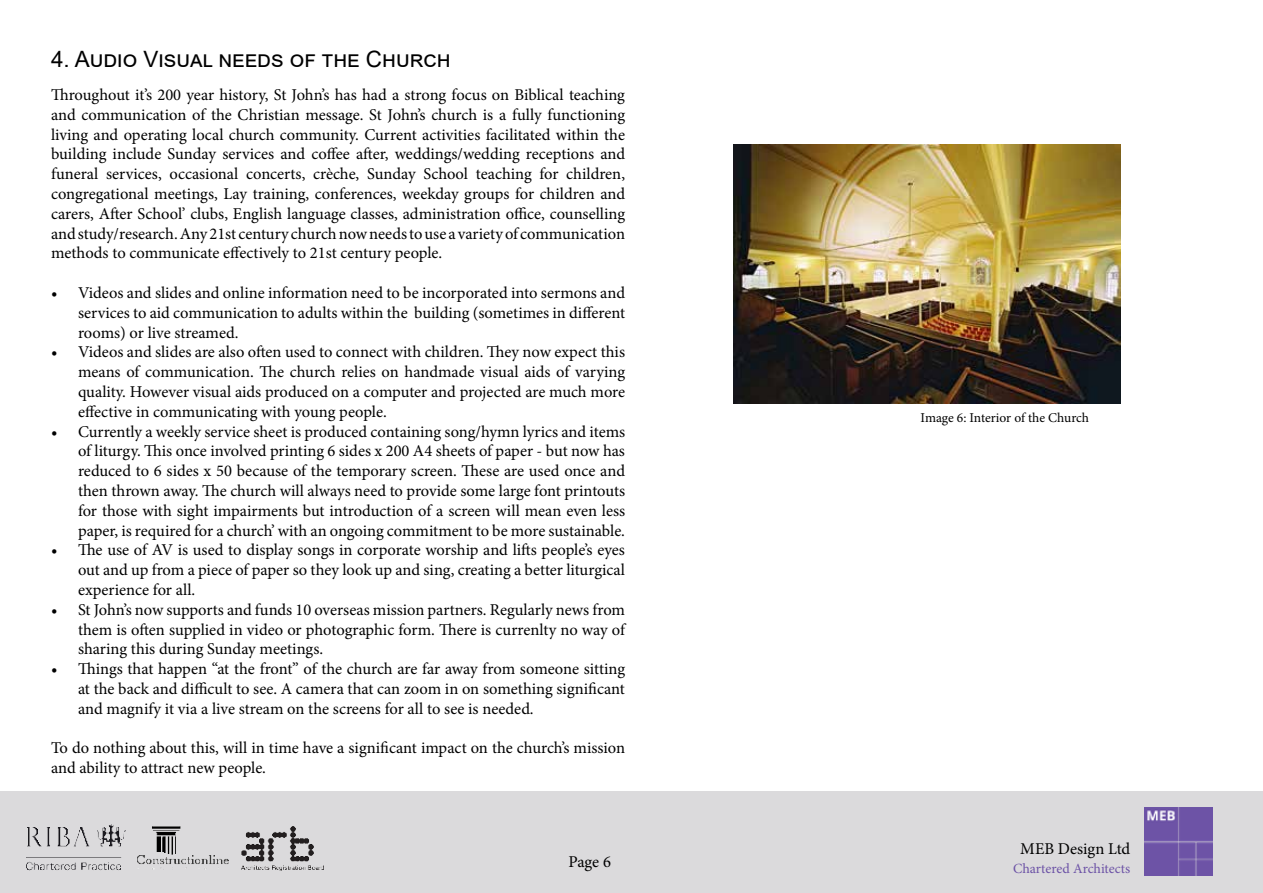
<style>
.page{position:relative;width:1263px;height:893px;background:#fff}
.page>*{position:absolute;margin:0;border:0;box-sizing:border-box;transform-origin:0 0}
.t1{font:22.5px "Arial";color:#000}
.t2{font:16.5px/19.8px "Minion Pro";color:#000;text-align:justify}
.t3{font:14.1px "Minion Pro";letter-spacing:-.005em;color:#6c52a6}
.t4{font:13.5px "Minion Pro";letter-spacing:-.005em;color:#000}
</style>
<div class="page">
<div style="left:0;top:791px;width:1263px;height:102px;background:#dbdadc"></div>
<img style="left:1144px;top:808px;width:68px;height:68px">
<img style="left:26px;top:824px;width:298px;height:47px">
<img style="left:733px;top:145px;width:387px;height:258px">
<h1 class="t1" style="left:51px;top:44px;width:401px">4. Audio Visual needs of the Church</h1>
<p class="t2" style="left:51px;top:85px;width:576px">Throughout it’s 200 year history, St John’s has had a strong focus on Biblical teaching and communication of the Christian message. St John’s church is a fully functioning living and operating local church community. Current activities facilitated within the building include Sunday services and coffee after, weddings/wedding receptions and funeral services, occasional concerts, crèche, Sunday School teaching for children, congregational meetings, Lay training, conferences, weekday groups for children and carers, After School’ clubs, English language classes, administration office, counselling and study/research. Any 21st century church now needs to use a variety of communication methods to communicate effectively to 21st century people.</p>
<p class="t2" style="left:78px;top:283px;width:549px;text-indent:-27px">• Videos and slides and online information need to be incorporated into sermons and services to aid communication to adults within the building (sometimes in different rooms) or live streamed.</p>
<p class="t2" style="left:78px;top:342px;width:549px;text-indent:-27px">• Videos and slides are also often used to connect with children. They now expect this means of communication. The church relies on handmade visual aids of varying quality. However visual aids produced on a computer and projected are much more effective in communicating with young people.</p>
<p class="t2" style="left:78px;top:421px;width:549px;text-indent:-27px">• Currently a weekly service sheet is produced containing song/hymn lyrics and items of liturgy. This once involved printing 6 sides x 200 A4 sheets of paper - but now has reduced to 6 sides x 50 because of the temporary screen. These are used once and then thrown away. The church will always need to provide some large font printouts for those with sight impairments but introduction of a screen will mean even less paper, is required for a church’ with an ongoing commitment to be more sustainable.</p>
<p class="t2" style="left:78px;top:540px;width:549px;text-indent:-27px">• The use of AV is used to display songs in corporate worship and lifts people’s eyes out and up from a piece of paper so they look up and sing, creating a better liturgical experience for all.</p>
<p class="t2" style="left:78px;top:600px;width:548px;text-indent:-27px">• St John’s now supports and funds 10 overseas mission partners. Regularly news from them is often supplied in video or photographic form. There is currenlty no way of sharing this during Sunday meetings.</p>
<p class="t2" style="left:78px;top:659px;width:549px;text-indent:-27px">• Things that happen “at the front” of the church are far away from someone sitting at the back and difficult to see. A camera that can zoom in on something significant and magnify it via a live stream on the screens for all to see is needed.</p>
<p class="t2" style="left:51px;top:738px;width:576px">To do nothing about this, will in time have a significant impact on the church’s mission and ability to attract new people.</p>
<p class="t2" style="left:568px;top:852px;width:44px">Page 6</p>
<p class="t4" style="left:921px;top:409px;width:170px">Image 6: Interior of the Church</p>
<p class="t2" style="left:1020px;top:839px;width:111px">MEB Design Ltd</p>
<p class="t3" style="left:1013px;top:859px;width:119px">Chartered Architects</p>
</div>
